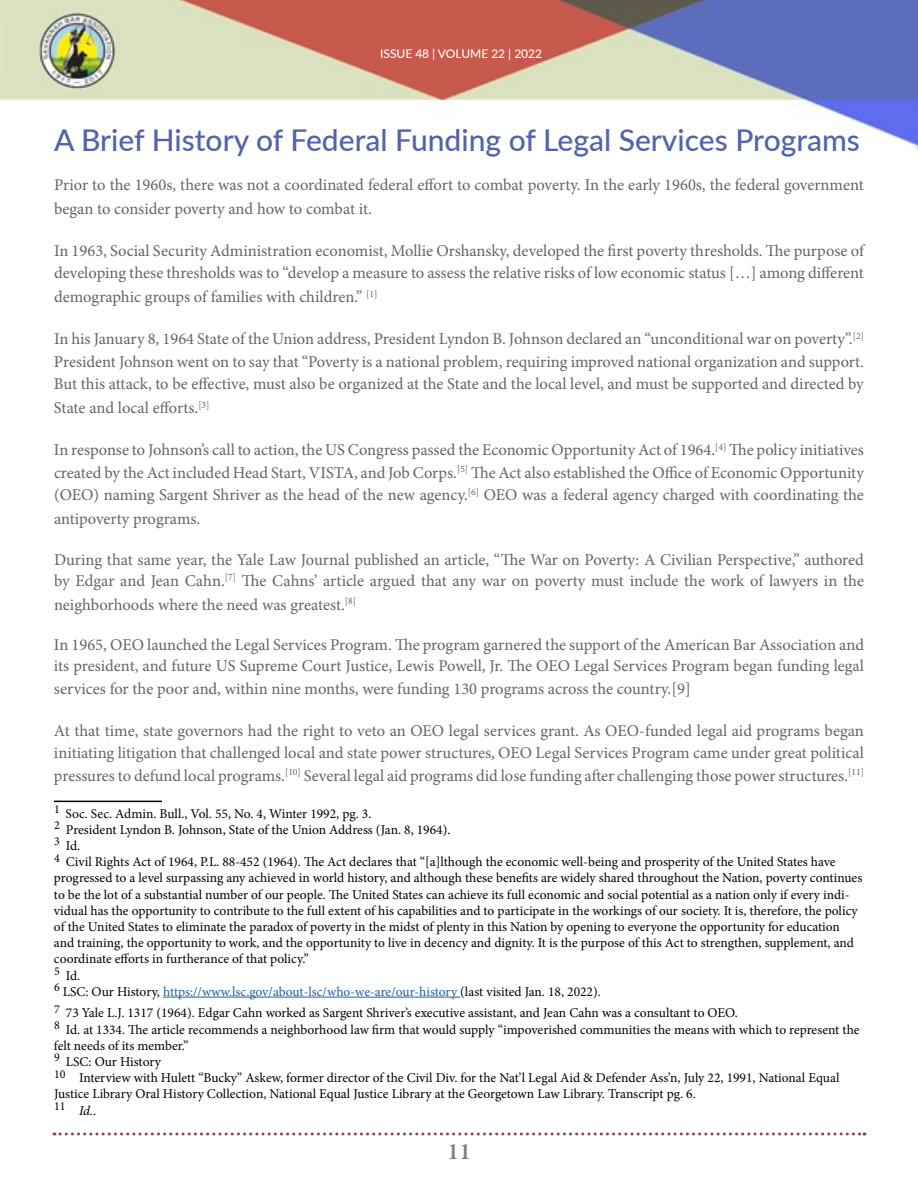
<style>
.page{position:relative;width:918px;height:1188px;background:#fff}
.page>*{position:absolute;margin:0;border:0;box-sizing:border-box;transform-origin:0 0}
.t1{font:500 30px "Lato";color:#5462ad}
.t2{font:600 24px "Garamond Premr Pro";color:#7e8083}
.t3{font:16.5px/22.5px "Minion Pro";color:#636466}
.t4{font:13.5px/16.2px "Minion Pro";color:#000}
.t5{font:500 12px "Lato";color:#fff}
.s1{color:#215e9e}
.s2{font-style:italic}
</style>
<div class="page">
<img style="left:0;top:0;width:918px;height:150px">
<svg style="left:54px;top:1132px;width:811px;height:4px"></svg>
<hr style="left:54px;top:801px;width:108px;height:1px;background:#000">
<hr style="left:163px;top:997px;width:297px;height:1px;background:#215e9e">
<p class="t5" style="left:380px;top:45px;width:164px">ISSUE 48 | VOLUME 22 | 2022</p>
<h1 class="t1" style="left:54px;top:118px;width:807px">A Brief History of Federal Funding of Legal Services Programs</h1>
<p class="t3" style="left:54px;top:173px;width:811px;line-height:24px">Prior to the 1960s, there was not a coordinated federal effort to combat poverty. In the early 1960s, the federal government began to consider poverty and how to combat it.</p>
<p class="t3" style="left:54px;top:239px;width:811px">In 1963, Social Security Administration economist, Mollie Orshansky, developed the first poverty thresholds. The purpose of developing these thresholds was to “develop a measure to assess the relative risks of low economic status […] among different</p>
<p class="t3" style="left:54px;top:286px;width:325px">demographic groups of families with children.” <sup>[1]</sup></p>
<p class="t3" style="left:54px;top:328px;width:812px;text-align:justify">In his January 8, 1964 State of the Union address, President Lyndon B. Johnson declared an “unconditional war on poverty”.<sup>[2] </sup>President Johnson went on to say that “Poverty is a national problem, requiring improved national organization and support.<br>But this attack, to be effective, must also be organized at the State and the local level, and must be supported and directed by</p>
<p class="t3" style="left:54px;top:397px;width:157px">State and local efforts.<sup>[3]</sup></p>
<p class="t3" style="left:54px;top:439px;width:812px;text-align:justify">In response to Johnson’s call to action, the US Congress passed the Economic Opportunity Act of 1964.<sup>[4]</sup> The policy initiatives created by the Act included Head Start, VISTA, and Job Corps.<sup>[5]</sup> The Act also established the Office of Economic Opportunity (OEO) naming Sargent Shriver as the head of the new agency.<sup>[6]</sup> OEO was a federal agency charged with coordinating the</p>
<p class="t3" style="left:54px;top:508px;width:148px">antipoverty programs.</p>
<p class="t3" style="left:54px;top:549px;width:812px;line-height:21px">During that same year, the Yale Law Journal published an article, “The War on Poverty: A Civilian Perspective,” authored by Edgar and Jean Cahn.<sup>[7]</sup> The Cahns’ article argued that any war on poverty must include the work of lawyers in the</p>
<p class="t3" style="left:54px;top:593px;width:304px">neighborhoods where the need was greatest.<sup>[8]</sup></p>
<p class="t3" style="left:54px;top:635px;width:812px;line-height:21px">In 1965, OEO launched the Legal Services Program. The program garnered the support of the American Bar Association and its president, and future US Supreme Court Justice, Lewis Powell, Jr. The OEO Legal Services Program began funding legal</p>
<p class="t3" style="left:54px;top:677px;width:638px">services for the poor and, within nine months, were funding 130 programs across the country.[9]</p>
<p class="t3" style="left:54px;top:719px;width:812px;text-align:justify">At that time, state governors had the right to veto an OEO legal services grant. As OEO-funded legal aid programs began initiating litigation that challenged local and state power structures, OEO Legal Services Program came under great political pressures to defund local programs.<sup>[10]</sup> Several legal aid programs did lose funding after challenging those power structures.<sup>[11]</sup></p>
<p class="t4" style="left:54px;top:805px;width:810px"><sup>1</sup> Soc. Sec. Admin. Bull., Vol. 55, No. 4, Winter 1992, pg. 3.<br><sup>2</sup> President Lyndon B. Johnson, State of the Union Address (Jan. 8, 1964).<br><sup>3</sup> Id.<br><sup>4</sup> Civil Rights Act of 1964, P.L. 88-452 (1964). The Act declares that “[a]lthough the economic well-being and prosperity of the United States have progressed to a level surpassing any achieved in world history, and although these benefits are widely shared throughout the Nation, poverty continues to be the lot of a substantial number of our people. The United States can achieve its full economic and social potential as a nation only if every indi&shy;vidual has the opportunity to contribute to the full extent of his capabilities and to participate in the workings of our society. It is, therefore, the policy of the United States to eliminate the paradox of poverty in the midst of plenty in this Nation by opening to everyone the opportunity for education and training, the opportunity to work, and the opportunity to live in decency and dignity. It is the purpose of this Act to strengthen, supplement, and coordinate efforts in furtherance of that policy.”<br><sup>5</sup> Id.<br><sup>6</sup> LSC: Our History, <span class="s1">https://www.lsc.gov/about-lsc/who-we-are/our-history</span> (last visited Jan. 18, 2022).</p>
<p class="t4" style="left:54px;top:1005px;width:807px"><sup>7</sup> 73 Yale L.J. 1317 (1964). Edgar Cahn worked as Sargent Shriver’s executive assistant, and Jean Cahn was a consultant to OEO.<br><sup>8</sup> Id. at 1334. The article recommends a neighborhood law firm that would supply “impoverished communities the means with which to represent the felt needs of its member.”<br><sup>9</sup> LSC: Our History<br><sup>10</sup> Interview with Hulett “Bucky” Askew, former director of the Civil Div. for the Nat’l Legal Aid &amp; Defender Ass’n, July 22, 1991, National Equal Justice Library Oral History Collection, National Equal Justice Library at the Georgetown Law Library. Transcript pg. 6.<br><sup>11</sup> <span class="s2">Id.</span>.</p>
<h2 class="t2" style="left:447px;top:1137px;width:25px">11</h2>
</div>
